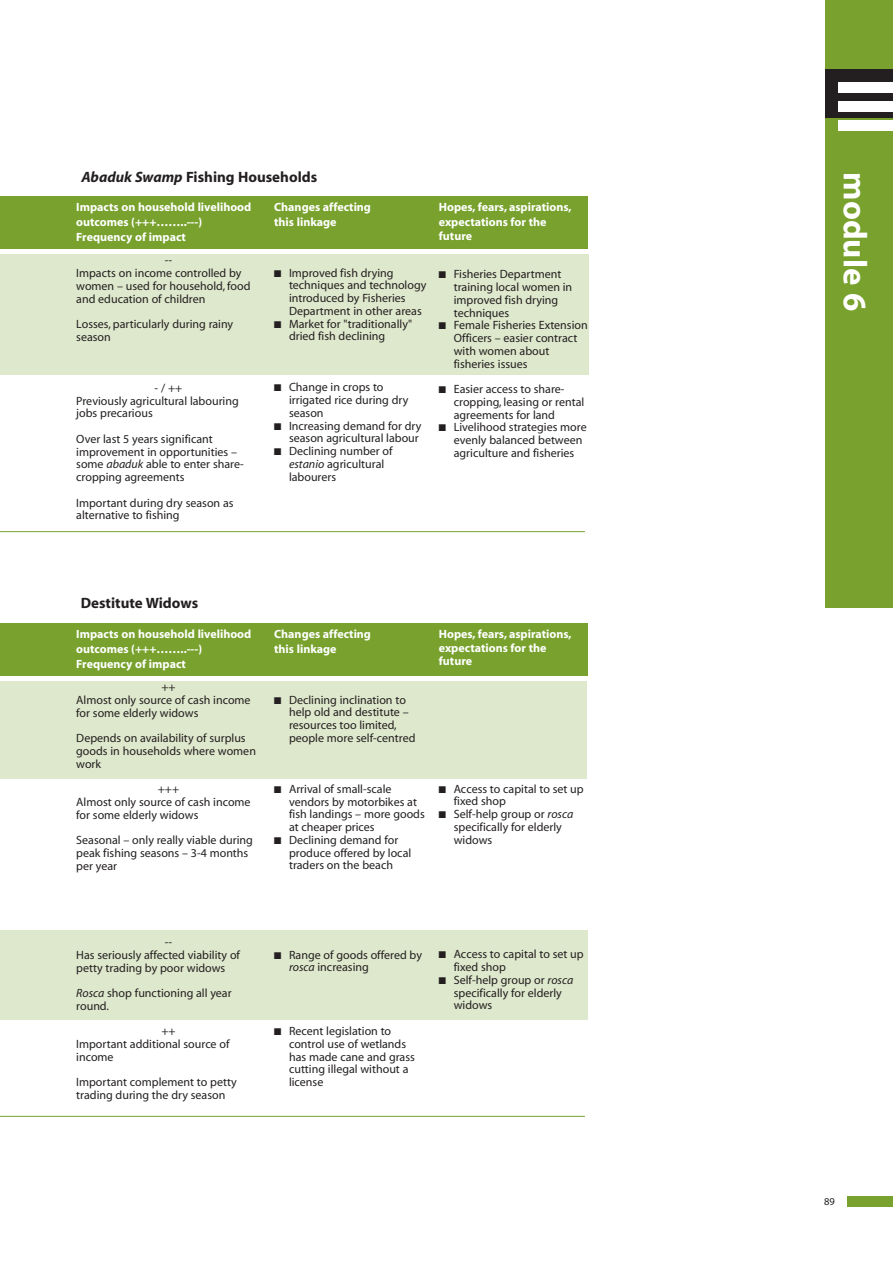
<style>
.page{position:relative;width:893px;height:1263px;background:#fff}
.page>*{position:absolute;margin:0;border:0;box-sizing:border-box;transform-origin:0 0}
.t1{font:700 33px "Myriad";color:#fff}
.t2{font:700 15px "Myriad";color:#231f20}
.t3{font:12px/12.8px "Myriad";color:#231f20}
.t4{font:700 12px/14.4px "Myriad";color:#fff}
.t5{font:10.5px "Myriad";color:#231f20}
.s1{font-style:italic}
.s2{font-family:"Monotype Sorts";font-size:9.3px}
</style>
<div class="page">
<div style="left:0;top:930px;width:587px;height:89px;background:#dee8cc"></div>
<div style="left:825px;top:0;width:67px;height:607px;background:#78a22d"></div>
<div style="left:846px;top:1196px;width:46px;height:11px;background:#78a22d"></div>
<div style="left:825px;top:69px;width:67px;height:48px;background:#231f20"></div>
<div style="left:837px;top:83px;width:55px;height:10px;background:#fff"></div>
<div style="left:838px;top:101px;width:54px;height:11px;background:#fff"></div>
<div style="left:838px;top:121px;width:54px;height:10px;background:#fff"></div>
<div style="left:0;top:255px;width:588px;height:120px;background:#dee8cc"></div>
<div style="left:0;top:196px;width:587px;height:53px;background:#78a22d"></div>
<hr style="left:0;top:531px;width:585px;height:1px;background:#78a22d">
<div style="left:0;top:681px;width:587px;height:98px;background:#dee8cc"></div>
<div style="left:0;top:623px;width:587px;height:52px;background:#78a22d"></div>
<hr style="left:0;top:1116px;width:585px;height:1px;background:#78a22d">
<p class="t2" style="left:81px;top:171px;width:237px"><span class="s1">Abaduk Swamp</span> Fishing Households</p>
<p class="t4" style="left:274px;top:201px;width:98px">Changes affecting this linkage</p>
<p class="t3" style="left:289px;top:267px;width:139px;text-indent:-15px"><span class="s2">■</span> Improved fish drying techniques and technology introduced by Fisheries<br>Department in other areas</p>
<p class="t3" style="left:289px;top:318px;width:124px;text-indent:-15px"><span class="s2">■</span> Market for "traditionally" dried fish declining</p>
<p class="t3" style="left:289px;top:382px;width:121px;text-indent:-15px"><span class="s2">■</span> Change in crops to irrigated rice during dry season</p>
<p class="t3" style="left:274px;top:420px;width:149px;text-align:right"><span class="s2">■</span> Increasing demand for dry season agricultural labour</p>
<p class="t3" style="left:289px;top:446px;width:105px;text-indent:-15px"><span class="s2">■</span> Declining number of <span class="s1">estanio</span> agricultural labourers</p>
<p class="t4" style="left:76px;top:201px;width:177px">Impacts on household livelihood outcomes (+++……..---)<br>Frequency of impact</p>
<p class="t3" style="left:76px;top:255px;width:176px;text-indent:88px">--<br>Impacts on income controlled by women – used for household, food and education of children</p>
<p class="t3" style="left:76px;top:319px;width:158px">Losses, particularly during rainy season</p>
<p class="t3" style="left:76px;top:382px;width:164px;text-indent:78px">- / ++<br>Previously agricultural labouring jobs precarious</p>
<p class="t3" style="left:76px;top:433px;width:169px">Over last 5 years significant improvement in opportunities – some <span class="s1">abaduk</span> able to enter share&shy;cropping agreements</p>
<p class="t3" style="left:76px;top:497px;width:159px">Important during dry season as alternative to fishing</p>
<p class="t4" style="left:439px;top:201px;width:134px">Hopes, fears, aspirations, expectations for the future</p>
<p class="t3" style="left:454px;top:269px;width:120px;text-indent:-15px"><span class="s2">■</span> Fisheries Department training local women in improved fish drying techniques</p>
<p class="t3" style="left:454px;top:320px;width:135px;text-indent:-15px"><span class="s2">■</span> Female Fisheries Extension<br>Officers – easier contract with women about fisheries issues</p>
<p class="t3" style="left:454px;top:384px;width:132px;text-indent:-15px"><span class="s2">■</span> Easier access to share&shy;cropping, leasing or rental agreements for land</p>
<p class="t3" style="left:454px;top:422px;width:134px;text-indent:-15px"><span class="s2">■</span> Livelihood strategies more evenly balanced between agriculture and fisheries</p>
<p class="t2" style="left:81px;top:598px;width:119px">Destitute Widows</p>
<p class="t4" style="left:76px;top:628px;width:177px">Impacts on household livelihood outcomes (+++……..---)<br>Frequency of impact</p>
<p class="t3" style="left:76px;top:682px;width:176px;text-indent:85px">++<br>Almost only source of cash income for some elderly widows</p>
<p class="t3" style="left:76px;top:733px;width:181px">Depends on availability of surplus goods in households where women work</p>
<p class="t3" style="left:76px;top:784px;width:176px;text-indent:81px">+++<br>Almost only source of cash income for some elderly widows</p>
<p class="t3" style="left:76px;top:835px;width:178px">Seasonal – only really viable during peak fishing seasons – 3-4 months per year</p>
<p class="t4" style="left:274px;top:628px;width:98px">Changes affecting this linkage</p>
<p class="t3" style="left:289px;top:694px;width:128px;text-indent:-15px"><span class="s2">■</span> Declining inclination to help old and destitute – resources too limited, people more self-centred</p>
<p class="t3" style="left:289px;top:783px;width:137px;text-indent:-15px"><span class="s2">■</span> Arrival of small-scale vendors by motorbikes at fish landings – more goods at cheaper prices</p>
<p class="t3" style="left:289px;top:834px;width:124px;text-indent:-15px"><span class="s2">■</span> Declining demand for produce offered by local traders on the beach</p>
<p class="t4" style="left:439px;top:628px;width:134px;line-height:13.5px">Hopes, fears, aspirations, expectations for the future</p>
<p class="t3" style="left:454px;top:783px;width:131px;text-indent:-15px"><span class="s2">■</span> Access to capital to set up fixed shop</p>
<p class="t3" style="left:454px;top:809px;width:121px;text-indent:-15px"><span class="s2">■</span> Self-help group or <span class="s1">rosca </span>specifically for elderly widows</p>
<p class="t3" style="left:76px;top:937px;width:165px;text-indent:88px">--<br>Has seriously affected viability of petty trading by poor widows</p>
<p class="t3" style="left:76px;top:988px;width:157px"><span class="s1">Rosca</span> shop functioning all year round.</p>
<p class="t3" style="left:76px;top:1026px;width:155px;text-indent:85px">++<br>Important additional source of income</p>
<p class="t3" style="left:76px;top:1077px;width:162px">Important complement to petty trading during the dry season</p>
<p class="t3" style="left:289px;top:949px;width:134px;text-indent:-15px"><span class="s2">■</span> Range of goods offered by <span class="s1">rosca</span> increasing</p>
<p class="t3" style="left:289px;top:1026px;width:127px;text-indent:-15px"><span class="s2">■</span> Recent legislation to control use of wetlands has made cane and grass cutting illegal without a license</p>
<p class="t3" style="left:454px;top:949px;width:131px;text-indent:-15px"><span class="s2">■</span> Access to capital to set up fixed shop</p>
<p class="t3" style="left:454px;top:974px;width:121px;text-indent:-15px"><span class="s2">■</span> Self-help group or <span class="s1">rosca </span>specifically for elderly widows</p>
<p class="t1" style="left:867px;top:172px;width:140px;rotate:90deg">module 6</p>
<p class="t5" style="left:824px;top:1197px;width:12px">89</p>
</div>
